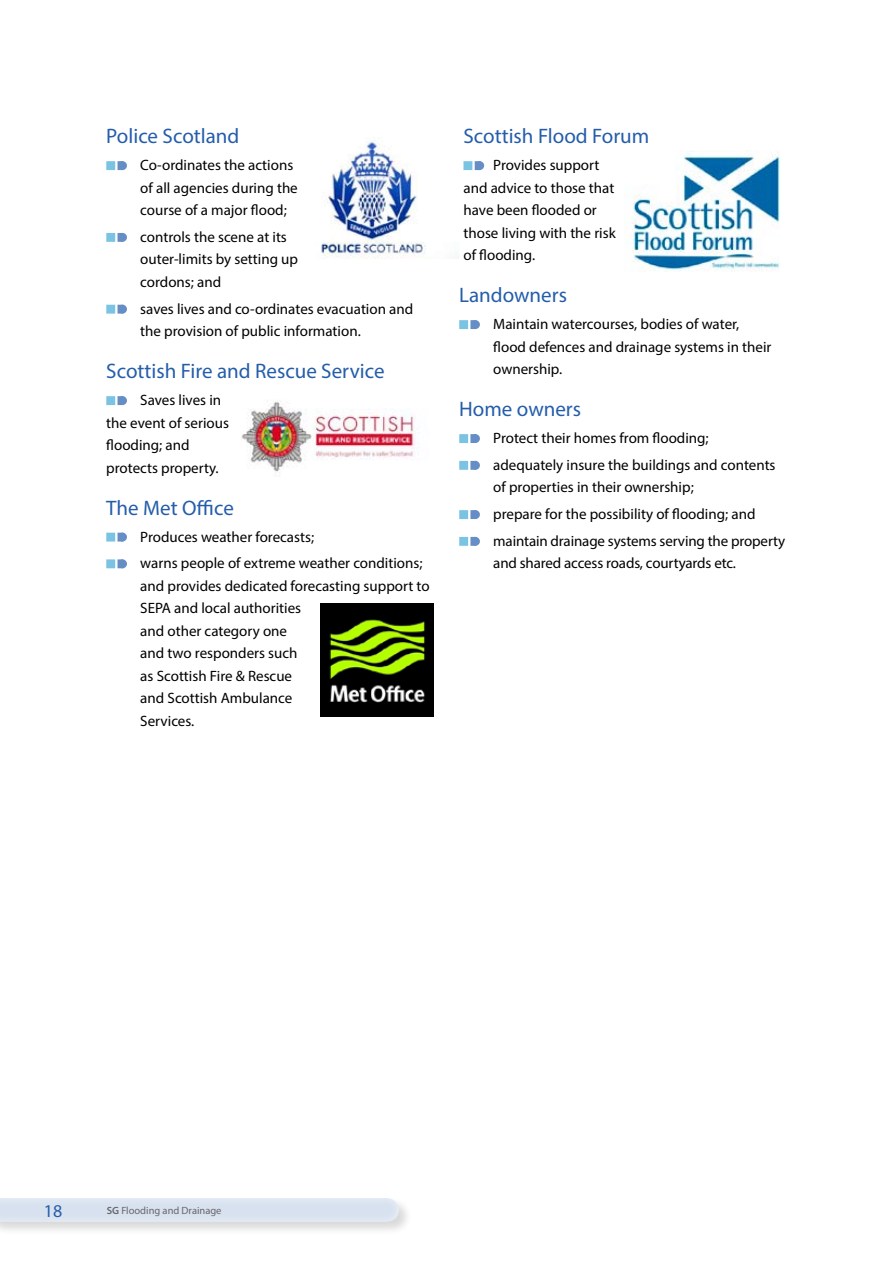
<style>
.page{position:relative;width:893px;height:1263px;background:#fff}
.page>*{position:absolute;margin:0;border:0;box-sizing:border-box;transform-origin:0 0}
.t1{font:21px "Myriad Pro";color:#245daa}
.t2{font:18px "Myriad Pro";color:#245daa}
.t3{font:15px/22.5px "Myriad Pro";color:#000}
.t4{font:10.5px "Myriad Pro";color:#68676c}
.s1{font-weight:600}
</style>
<div class="page">
<div style="left:0;top:1196px;width:416px;height:43px;background:#000;opacity:.28"></div>
<div style="left:0;top:1195px;width:401px;height:27px;background:#fff;opacity:.75"></div>
<div style="left:118px;top:161px;width:9px;height:9px;background:#668ec4;border-radius:50%"></div>
<svg style="left:106px;top:161px;width:15px;height:9px"></svg>
<div style="left:118px;top:233px;width:9px;height:9px;background:#668ec4;border-radius:50%"></div>
<svg style="left:106px;top:233px;width:15px;height:9px"></svg>
<div style="left:118px;top:305px;width:9px;height:9px;background:#668ec4;border-radius:50%"></div>
<svg style="left:106px;top:305px;width:17px;height:9px"></svg>
<div style="left:118px;top:396px;width:9px;height:9px;background:#668ec4;border-radius:50%"></div>
<svg style="left:106px;top:396px;width:15px;height:9px"></svg>
<div style="left:118px;top:533px;width:9px;height:8px;background:#668ec4;border-radius:50%"></div>
<svg style="left:106px;top:533px;width:14px;height:8px"></svg>
<div style="left:118px;top:559px;width:9px;height:9px;background:#668ec4;border-radius:50%"></div>
<svg style="left:106px;top:559px;width:17px;height:9px"></svg>
<img style="left:624px;top:150px;width:156px;height:121px">
<img style="left:321px;top:138px;width:137px;height:120px">
<img style="left:241px;top:401px;width:177px;height:73px">
<img style="left:320px;top:604px;width:113px;height:113px">
<div style="left:475px;top:161px;width:9px;height:9px;background:#668ec4;border-radius:50%"></div>
<svg style="left:463px;top:161px;width:15px;height:9px"></svg>
<div style="left:471px;top:320px;width:9px;height:9px;background:#668ec4;border-radius:50%"></div>
<svg style="left:459px;top:320px;width:15px;height:9px"></svg>
<div style="left:471px;top:434px;width:9px;height:9px;background:#668ec4;border-radius:50%"></div>
<svg style="left:459px;top:434px;width:15px;height:9px"></svg>
<div style="left:471px;top:461px;width:9px;height:9px;background:#668ec4;border-radius:50%"></div>
<svg style="left:459px;top:461px;width:16px;height:9px"></svg>
<div style="left:471px;top:510px;width:9px;height:9px;background:#668ec4;border-radius:50%"></div>
<svg style="left:459px;top:510px;width:15px;height:9px"></svg>
<div style="left:471px;top:537px;width:9px;height:9px;background:#668ec4;border-radius:50%"></div>
<svg style="left:459px;top:537px;width:15px;height:9px"></svg>
<h1 class="t1" style="left:106px;top:123px;width:135px">Police Scotland</h1>
<p class="t3" style="left:140px;top:154px;width:159px;text-indent:-13px">Co-ordinates the actions of all agencies during the course of a major flood;</p>
<p class="t3" style="left:140px;top:225px;width:159px">controls the scene at its outer-limits by setting up cordons; and</p>
<p class="t3" style="left:140px;top:297px;width:274px">saves lives and co-ordinates evacuation and the provision of public information.</p>
<h1 class="t1" style="left:106px;top:358px;width:280px">Scottish Fire and Rescue Service</h1>
<p class="t3" style="left:106px;top:389px;width:124px;text-indent:21px">Saves lives in the event of serious flooding; and protects property.</p>
<h1 class="t1" style="left:106px;top:495px;width:129px">The Met Office</h1>
<p class="t3" style="left:140px;top:523px;width:284px;line-height:26.7px;text-indent:-13px">Produces weather forecasts;<br>warns people of extreme weather conditions;</p>
<p class="t3" style="left:140px;top:574px;width:291px">and provides dedicated forecasting support to<br>SEPA</p>
<p class="t3" style="left:140px;top:597px;width:162px;text-indent:34px">and local authorities and other category one and two responders such as Scottish Fire &amp; Rescue and Scottish Ambulance<br>Services.</p>
<h1 class="t1" style="left:463px;top:123px;width:187px">Scottish Flood Forum</h1>
<p class="t3" style="left:463px;top:154px;width:154px;text-indent:21px">Provides support and advice to those that have been flooded or those living with the risk of flooding.</p>
<h1 class="t1" style="left:459px;top:282px;width:109px">Landowners</h1>
<p class="t3" style="left:493px;top:313px;width:280px;text-indent:-13px">Maintain watercourses, bodies of water, flood defences and drainage systems in their ownership.</p>
<h1 class="t1" style="left:459px;top:396px;width:123px">Home owners</h1>
<p class="t3" style="left:493px;top:424px;width:284px;line-height:26.7px;text-indent:-13px">Protect their homes from flooding; adequately insure the buildings and contents</p>
<p class="t3" style="left:493px;top:474px;width:293px;line-height:26.7px">of properties in their ownership;<br>prepare for the possibility of flooding; and maintain drainage systems serving the property</p>
<p class="t3" style="left:493px;top:552px;width:244px">and shared access roads, courtyards etc.</p>
<p class="t2" style="left:44px;top:1199px;width:20px">18</p>
<p class="t4" style="left:107px;top:1204px;width:116px"><span class="s1">SG</span> Flooding and Drainage</p>
</div>
